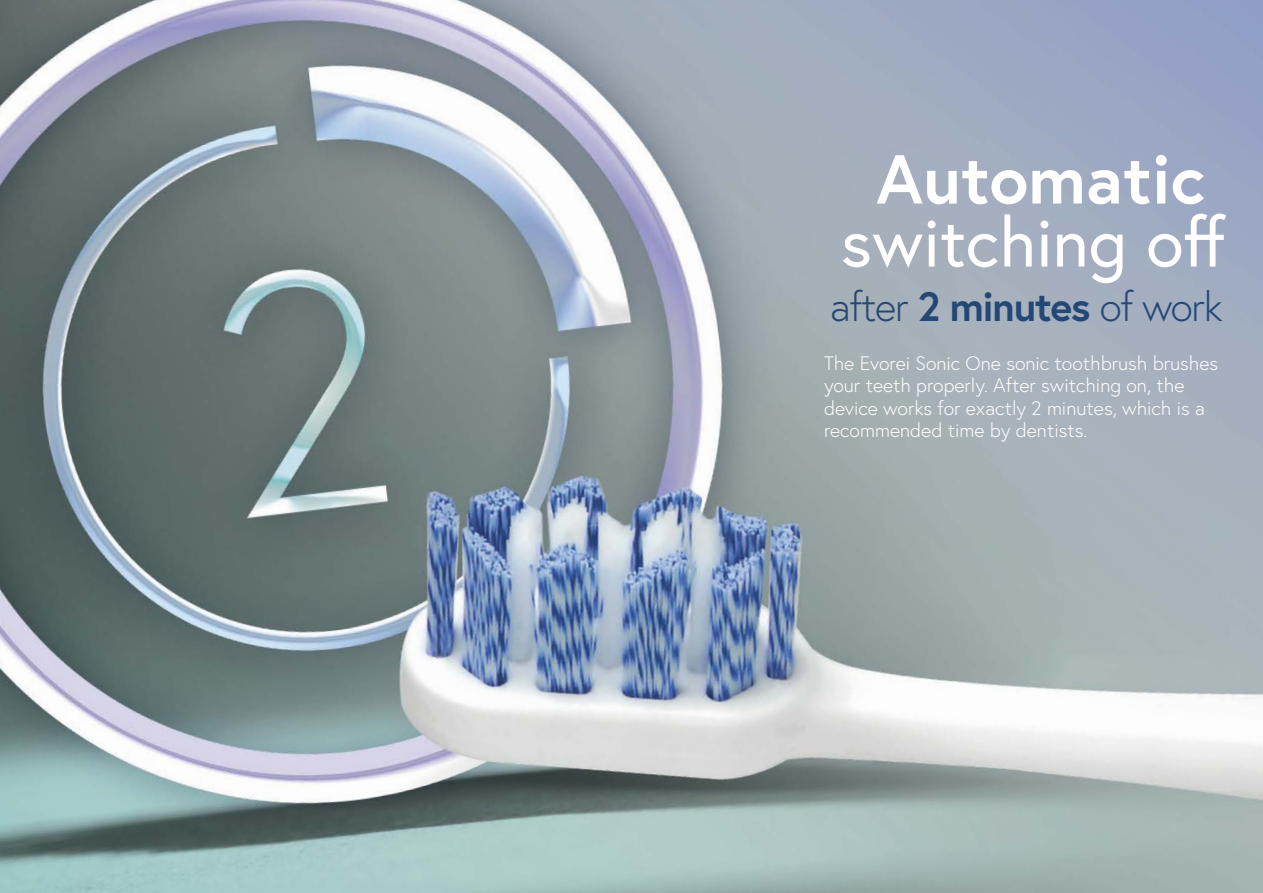
<style>
.page{position:relative;width:1263px;height:893px;background:#fff}
.page>*{position:absolute;margin:0;border:0;box-sizing:border-box;transform-origin:0 0}
.t1{font:69px "Europa";color:#fff}
.t2{font:700 69px "Europa";color:#fff}
.t3{font:300 40.95px "Europa";letter-spacing:-.035em;color:#244876}
.t4{font:300 19.5px/22.5px "Europa";color:#fff}
.s1{font-weight:700}
</style>
<div class="page">
<img style="left:0;top:0;width:1263px;height:893px">
<h1 class="t2" style="left:876px;top:132px;width:330px">Automatic</h1>
<h1 class="t1" style="left:841px;top:198px;width:387px">switching off</h1>
<h2 class="t3" style="left:830px;top:281px;width:394px">after <span class="s1">2 minutes</span> of work</h2>
<p class="t4" style="left:824px;top:351px;width:396px">The Evorei Sonic One sonic toothbrush brushes your teeth properly. After switching on, the device works for exactly 2 minutes, which is a recommended time by dentists.</p>
</div>
